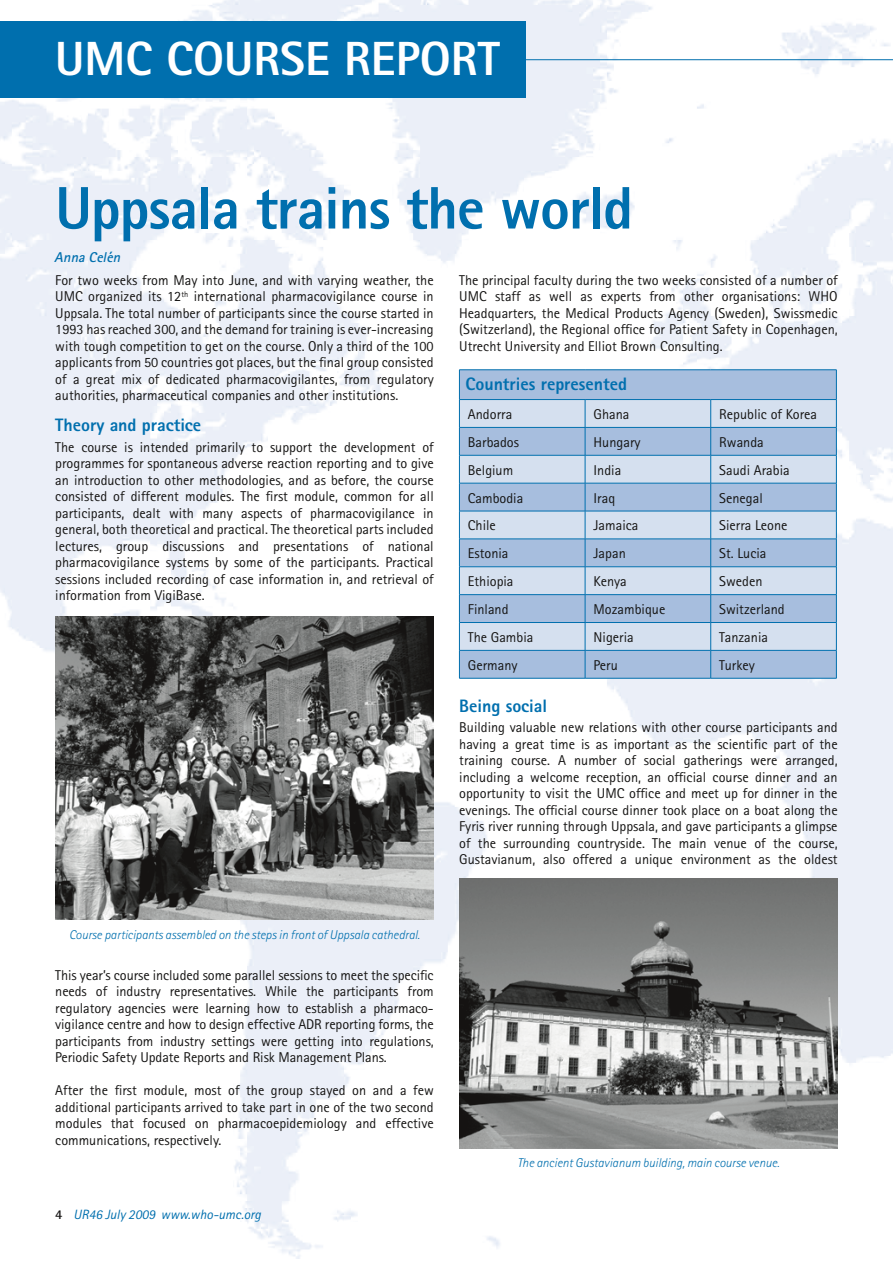
<style>
.page{position:relative;width:893px;height:1263px;background:#fff}
.page>*{position:absolute;margin:0;border:0;box-sizing:border-box;transform-origin:0 0}
.t1{font:800 60px "Rotis Sans Serif";letter-spacing:-.02em;color:#006fae}
.t2{font:800 48px "Rotis Sans Serif";color:#fff}
.t3{font:800 18px "Rotis Sans Serif";color:#006fae}
.t4{font:14.25px/16.5px "Rotis Sans Serif";color:#151413;text-align:justify}
.t5{font:italic 700 14.25px "Rotis Sans Serif";color:#006fae}
.t6{font:italic 13.5px "Rotis Sans Serif";color:#006fae}
.t7{font:italic 300 12.75px "Rotis Sans Serif";color:#006fae}
.s1{font-weight:700;font-style:normal;color:#151413}
</style>
<div class="page">
<img style="left:0;top:0;width:893px;height:1259px">
<hr style="left:0;top:59px;width:893px;height:1px;background:#006fae">
<div style="left:0;top:21px;width:526px;height:77px;background:#006fae"></div>
<div style="left:460px;top:370px;width:376px;height:308px;background:#a7bede"></div>
<svg style="left:460px;top:400px;width:376px;height:250px;background:#becfe6"></svg>
<hr style="left:459px;top:427px;width:126px;height:1px;background:#006fae">
<hr style="left:585px;top:427px;width:126px;height:1px;background:#006fae">
<hr style="left:711px;top:427px;width:126px;height:1px;background:#006fae">
<hr style="left:459px;top:455px;width:126px;height:1px;background:#006fae">
<hr style="left:585px;top:455px;width:126px;height:1px;background:#006fae">
<hr style="left:711px;top:455px;width:126px;height:1px;background:#006fae">
<hr style="left:459px;top:483px;width:126px;height:1px;background:#006fae">
<hr style="left:585px;top:483px;width:126px;height:1px;background:#006fae">
<hr style="left:711px;top:483px;width:126px;height:1px;background:#006fae">
<hr style="left:459px;top:511px;width:126px;height:1px;background:#006fae">
<hr style="left:585px;top:511px;width:126px;height:1px;background:#006fae">
<hr style="left:711px;top:511px;width:126px;height:1px;background:#006fae">
<hr style="left:459px;top:539px;width:126px;height:1px;background:#006fae">
<hr style="left:585px;top:539px;width:126px;height:1px;background:#006fae">
<hr style="left:711px;top:539px;width:126px;height:1px;background:#006fae">
<hr style="left:459px;top:566px;width:126px;height:1px;background:#006fae">
<hr style="left:585px;top:566px;width:126px;height:1px;background:#006fae">
<hr style="left:711px;top:566px;width:126px;height:1px;background:#006fae">
<hr style="left:459px;top:594px;width:126px;height:1px;background:#006fae">
<hr style="left:585px;top:594px;width:126px;height:1px;background:#006fae">
<hr style="left:711px;top:594px;width:126px;height:1px;background:#006fae">
<hr style="left:459px;top:622px;width:126px;height:1px;background:#006fae">
<hr style="left:585px;top:622px;width:126px;height:1px;background:#006fae">
<hr style="left:711px;top:622px;width:126px;height:1px;background:#006fae">
<hr style="left:459px;top:650px;width:126px;height:1px;background:#006fae">
<hr style="left:585px;top:650px;width:126px;height:1px;background:#006fae">
<svg style="left:585px;top:400px;width:1px;height:278px"></svg>
<hr style="left:711px;top:650px;width:126px;height:1px;background:#006fae">
<svg style="left:710px;top:400px;width:1px;height:278px"></svg>
<hr style="left:459px;top:678px;width:126px;height:1px;background:#006fae">
<hr style="left:585px;top:678px;width:126px;height:1px;background:#006fae">
<hr style="left:711px;top:678px;width:126px;height:1px;background:#006fae">
<hr style="left:459px;top:369px;width:126px;height:1px;background:#006fae">
<svg style="left:459px;top:370px;width:1px;height:308px"></svg>
<hr style="left:585px;top:369px;width:126px;height:1px;background:#006fae">
<hr style="left:711px;top:369px;width:126px;height:1px;background:#006fae">
<svg style="left:836px;top:370px;width:1px;height:308px"></svg>
<hr style="left:459px;top:399px;width:126px;height:1px;background:#006fae">
<hr style="left:585px;top:399px;width:126px;height:1px;background:#006fae">
<hr style="left:711px;top:399px;width:126px;height:1px;background:#006fae">
<img style="left:459px;top:879px;width:379px;height:269px">
<img style="left:55px;top:617px;width:379px;height:302px">
<h2 class="t2" style="left:55px;top:28px;width:446px">UMC course report</h2>
<h1 class="t1" style="left:55px;top:170px;width:579px">Uppsala trains the world</h1>
<p class="t5" style="left:55px;top:248px;width:67px">Anna Celén</p>
<p class="t4" style="left:55px;top:272px;width:380px">For two weeks from May into June, and with varying weather, the UMC organized its 12<sup>th</sup> international pharmacovigilance course in Uppsala. The total number of participants since the course started in 1993 has reached 300, and the demand for training is ever-increasing with tough competition to get on the course. Only a third of the 100 applicants from 50 countries got places, but the final group consisted of a great mix of dedicated pharmacovigilantes, from regulatory authorities, pharmaceutical companies and other institutions.</p>
<p class="t3" style="left:55px;top:413px;width:147px">Theory and practice</p>
<p class="t4" style="left:55px;top:439px;width:380px">The course is intended primarily to support the development of programmes for spontaneous adverse reaction reporting and to give an introduction to other methodologies, and as before, the course consisted of different modules. The first module, common for all participants, dealt with many aspects of pharmacovigilance in general, both theoretical and practical. The theoretical parts included lectures, group discussions and presentations of national pharmacovigilance systems by some of the participants. Practical sessions included recording of case information in, and retrieval of information from VigiBase.</p>
<p class="t7" style="left:69px;top:927px;width:352px">Course participants assembled on the steps in front of Uppsala cathedral.</p>
<p class="t4" style="left:55px;top:967px;width:380px">This year’s course included some parallel sessions to meet the specific needs of industry representatives. While the participants from regulatory agencies were learning how to establish a pharmaco&shy;vigilance centre and how to design effective ADR reporting forms, the participants from industry settings were getting into regulations, Periodic Safety Update Reports and Risk Management Plans.</p>
<p class="t4" style="left:55px;top:1082px;width:380px">After the first module, most of the group stayed on and a few additional participants arrived to take part in one of the two second modules that focused on pharmacoepidemiology and effective communications, respectively.</p>
<p class="t6" style="left:55px;top:1207px;width:207px"><span class="s1">4</span> UR46 July 2009 www.who-umc.org</p>
<p class="t4" style="left:459px;top:272px;width:380px">The principal faculty during the two weeks consisted of a number of UMC staff as well as experts from other organisations: WHO Headquarters, the Medical Products Agency (Sweden), Swissmedic (Switzerland), the Regional office for Patient Safety in Copenhagen, Utrecht University and Elliot Brown Consulting.</p>
<p class="t3" style="left:465px;top:372px;width:163px">Countries represented</p>
<p class="t4" style="left:468px;top:406px;width:46px">Andorra</p>
<p class="t4" style="left:594px;top:406px;width:37px">Ghana</p>
<p class="t4" style="left:719px;top:406px;width:99px">Republic of Korea</p>
<p class="t4" style="left:468px;top:434px;width:53px">Barbados</p>
<p class="t4" style="left:594px;top:434px;width:48px">Hungary</p>
<p class="t4" style="left:719px;top:434px;width:46px">Rwanda</p>
<p class="t4" style="left:468px;top:461px;width:47px">Belgium</p>
<p class="t4" style="left:594px;top:461px;width:29px">India</p>
<p class="t4" style="left:719px;top:461px;width:72px">Saudi Arabia</p>
<p class="t4" style="left:468px;top:489px;width:57px">Cambodia</p>
<p class="t4" style="left:594px;top:489px;width:23px">Iraq</p>
<p class="t4" style="left:719px;top:489px;width:45px">Senegal</p>
<p class="t4" style="left:468px;top:517px;width:29px">Chile</p>
<p class="t4" style="left:594px;top:517px;width:46px">Jamaica</p>
<p class="t4" style="left:719px;top:517px;width:70px">Sierra Leone</p>
<p class="t4" style="left:468px;top:545px;width:42px">Estonia</p>
<p class="t4" style="left:594px;top:545px;width:34px">Japan</p>
<p class="t4" style="left:719px;top:545px;width:49px">St. Lucia</p>
<p class="t4" style="left:468px;top:573px;width:47px">Ethiopia</p>
<p class="t4" style="left:594px;top:573px;width:35px">Kenya</p>
<p class="t4" style="left:719px;top:573px;width:45px">Sweden</p>
<p class="t4" style="left:468px;top:601px;width:42px">Finland</p>
<p class="t4" style="left:594px;top:601px;width:73px">Mozambique</p>
<p class="t4" style="left:719px;top:601px;width:67px">Switzerland</p>
<p class="t4" style="left:468px;top:629px;width:67px">The Gambia</p>
<p class="t4" style="left:594px;top:629px;width:42px">Nigeria</p>
<p class="t4" style="left:719px;top:629px;width:50px">Tanzania</p>
<p class="t4" style="left:468px;top:657px;width:51px">Germany</p>
<p class="t4" style="left:594px;top:657px;width:26px">Peru</p>
<p class="t4" style="left:719px;top:657px;width:37px">Turkey</p>
<p class="t3" style="left:459px;top:694px;width:89px">Being social</p>
<p class="t4" style="left:459px;top:719px;width:380px">Building valuable new relations with other course participants and having a great time is as important as the scientific part of the training course. A number of social gatherings were arranged, including a welcome reception, an official course dinner and an opportunity to visit the UMC office and meet up for dinner in the evenings. The official course dinner took place on a boat along the Fyris river running through Uppsala, and gave participants a glimpse of the surrounding countryside. The main venue of the course, Gustavianum, also offered a unique environment as the oldest</p>
<p class="t7" style="left:517px;top:1156px;width:264px">The ancient Gustavianum building, main course venue.</p>
</div>
